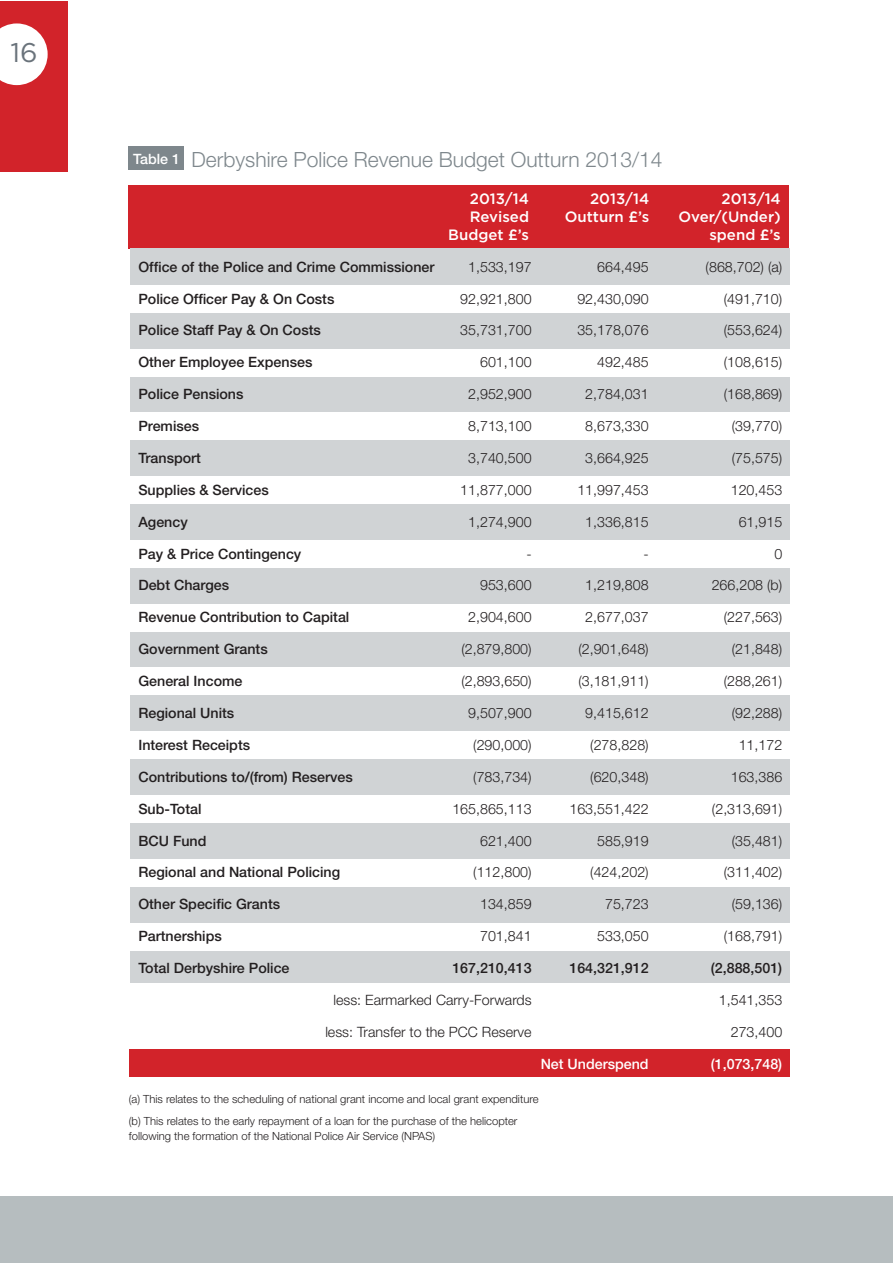
<style>
.page{position:relative;width:893px;height:1263px;background:#fff}
.page>*{position:absolute;margin:0;border:0;box-sizing:border-box;transform-origin:0 0}
.t1{font:27px "Gotham";color:#6a737b}
.t2{font:300 21px "Helvetica Neue LT";color:#7e878c}
.t3{font:500 15px/18px "Gotham";color:#fff;text-align:right}
.t4{font:300 14.25px "Helvetica Neue LT";color:#231f20}
.t5{font:500 14.25px "Helvetica Neue LT";color:#231f20}
.t6{font:500 14.25px "Helvetica Neue LT";color:#fff}
.t7{font:300 11.25px/22.8px "Helvetica Neue LT";color:#231f20}
</style>
<div class="page">
<hr style="left:892px;top:1197px;width:1px;height:66px;background:#b6bdbf">
<div style="left:0;top:1px;width:68px;height:170px;background:#d2232a"></div>
<svg style="left:0;top:23px;width:48px;height:62px"></svg>
<div style="left:0;top:1196px;width:892px;height:67px;background:#b6bdbf"></div>
<div style="left:128px;top:185px;width:661px;height:64px;background:#d2232a"></div>
<div style="left:130px;top:249px;width:659px;height:734px;background:#d0d3d5"></div>
<div style="left:129px;top:285px;width:660px;height:28px;background:#fff"></div>
<div style="left:129px;top:349px;width:660px;height:27px;background:#fff"></div>
<div style="left:129px;top:413px;width:660px;height:27px;background:#fff"></div>
<div style="left:129px;top:476px;width:660px;height:28px;background:#fff"></div>
<div style="left:129px;top:540px;width:660px;height:28px;background:#fff"></div>
<div style="left:129px;top:604px;width:660px;height:28px;background:#fff"></div>
<div style="left:129px;top:668px;width:660px;height:27px;background:#fff"></div>
<div style="left:129px;top:731px;width:660px;height:28px;background:#fff"></div>
<div style="left:129px;top:795px;width:660px;height:28px;background:#fff"></div>
<div style="left:129px;top:859px;width:660px;height:28px;background:#fff"></div>
<div style="left:129px;top:923px;width:660px;height:27px;background:#fff"></div>
<div style="left:129px;top:1049px;width:660px;height:28px;background:#d2232a"></div>
<div style="left:129px;top:147px;width:55px;height:23px;background:#7e878c"></div>
<h1 class="t1" style="left:10px;top:42px;width:29px">16</h1>
<p class="t6" style="left:133px;top:154px;width:48px">Table 1</p>
<h2 class="t2" style="left:191px;top:152px;width:472px">Derbyshire Police Revenue Budget Outturn 2013/14</h2>
<p class="t3" style="left:448px;top:191px;width:82px">2013/14<br>Revised<br>Budget £’s</p>
<p class="t3" style="left:564px;top:191px;width:86px">2013/14<br>Outturn £’s</p>
<p class="t3" style="left:678px;top:190px;width:104px">2013/14<br>Over/(Under) spend £’s</p>
<p class="t5" style="left:138px;top:261px;width:297px">Office of the Police and Crime Commissioner</p>
<p class="t4" style="left:468px;top:261px;width:65px">1,533,197</p>
<p class="t4" style="left:597px;top:261px;width:53px">664,495</p>
<p class="t4" style="left:705px;top:261px;width:78px">(868,702) (a)</p>
<p class="t5" style="left:138px;top:293px;width:197px">Police Officer Pay &amp; On Costs</p>
<p class="t4" style="left:460px;top:293px;width:73px">92,921,800</p>
<p class="t4" style="left:577px;top:293px;width:73px">92,430,090</p>
<p class="t4" style="left:723px;top:293px;width:60px">(491,710)</p>
<p class="t5" style="left:138px;top:325px;width:184px">Police Staff Pay &amp; On Costs</p>
<p class="t4" style="left:460px;top:325px;width:73px">35,731,700</p>
<p class="t4" style="left:577px;top:325px;width:73px">35,178,076</p>
<p class="t4" style="left:723px;top:325px;width:60px">(553,624)</p>
<p class="t5" style="left:138px;top:357px;width:175px">Other Employee Expenses</p>
<p class="t4" style="left:480px;top:357px;width:53px">601,100</p>
<p class="t4" style="left:597px;top:357px;width:53px">492,485</p>
<p class="t4" style="left:723px;top:357px;width:60px">(108,615)</p>
<p class="t5" style="left:138px;top:389px;width:107px">Police Pensions</p>
<p class="t4" style="left:468px;top:389px;width:65px">2,952,900</p>
<p class="t4" style="left:585px;top:389px;width:65px">2,784,031</p>
<p class="t4" style="left:723px;top:389px;width:60px">(168,869)</p>
<p class="t5" style="left:138px;top:421px;width:62px">Premises</p>
<p class="t4" style="left:468px;top:421px;width:65px">8,713,100</p>
<p class="t4" style="left:585px;top:421px;width:65px">8,673,330</p>
<p class="t4" style="left:731px;top:421px;width:52px">(39,770)</p>
<p class="t5" style="left:138px;top:453px;width:64px">Transport</p>
<p class="t4" style="left:468px;top:453px;width:65px">3,740,500</p>
<p class="t4" style="left:585px;top:453px;width:65px">3,664,925</p>
<p class="t4" style="left:731px;top:453px;width:52px">(75,575)</p>
<p class="t5" style="left:138px;top:485px;width:132px">Supplies &amp; Services</p>
<p class="t4" style="left:460px;top:485px;width:73px">11,877,000</p>
<p class="t4" style="left:577px;top:485px;width:73px">11,997,453</p>
<p class="t4" style="left:730px;top:485px;width:53px">120,453</p>
<p class="t5" style="left:138px;top:517px;width:51px">Agency</p>
<p class="t4" style="left:468px;top:517px;width:65px">1,274,900</p>
<p class="t4" style="left:585px;top:517px;width:65px">1,336,815</p>
<p class="t4" style="left:738px;top:517px;width:45px">61,915</p>
<p class="t5" style="left:138px;top:548px;width:164px">Pay &amp; Price Contingency</p>
<p class="t4" style="left:526px;top:548px;width:7px">-</p>
<p class="t4" style="left:643px;top:548px;width:7px">-</p>
<p class="t4" style="left:774px;top:548px;width:9px">0</p>
<p class="t5" style="left:138px;top:580px;width:92px">Debt Charges</p>
<p class="t4" style="left:480px;top:580px;width:53px">953,600</p>
<p class="t4" style="left:585px;top:580px;width:65px">1,219,808</p>
<p class="t4" style="left:711px;top:580px;width:72px">266,208 (b)</p>
<p class="t5" style="left:138px;top:612px;width:212px">Revenue Contribution to Capital</p>
<p class="t4" style="left:468px;top:612px;width:65px">2,904,600</p>
<p class="t4" style="left:585px;top:612px;width:65px">2,677,037</p>
<p class="t4" style="left:723px;top:612px;width:60px">(227,563)</p>
<p class="t5" style="left:138px;top:644px;width:131px">Government Grants</p>
<p class="t4" style="left:461px;top:644px;width:72px">(2,879,800)</p>
<p class="t4" style="left:578px;top:644px;width:72px">(2,901,648)</p>
<p class="t4" style="left:731px;top:644px;width:52px">(21,848)</p>
<p class="t5" style="left:138px;top:676px;width:106px">General Income</p>
<p class="t4" style="left:461px;top:676px;width:72px">(2,893,650)</p>
<p class="t4" style="left:578px;top:676px;width:72px">(3,181,911)</p>
<p class="t4" style="left:723px;top:676px;width:60px">(288,261)</p>
<p class="t5" style="left:138px;top:708px;width:97px">Regional Units</p>
<p class="t4" style="left:468px;top:708px;width:65px">9,507,900</p>
<p class="t4" style="left:585px;top:708px;width:65px">9,415,612</p>
<p class="t4" style="left:731px;top:708px;width:52px">(92,288)</p>
<p class="t5" style="left:138px;top:740px;width:113px">Interest Receipts</p>
<p class="t4" style="left:473px;top:740px;width:60px">(290,000)</p>
<p class="t4" style="left:590px;top:740px;width:60px">(278,828)</p>
<p class="t4" style="left:738px;top:740px;width:45px">11,172</p>
<p class="t5" style="left:138px;top:772px;width:216px">Contributions to/(from) Reserves</p>
<p class="t4" style="left:473px;top:772px;width:60px">(783,734)</p>
<p class="t4" style="left:590px;top:772px;width:60px">(620,348)</p>
<p class="t4" style="left:730px;top:772px;width:53px">163,386</p>
<p class="t5" style="left:138px;top:803px;width:65px">Sub-Total</p>
<p class="t4" style="left:452px;top:803px;width:81px">165,865,113</p>
<p class="t4" style="left:569px;top:803px;width:81px">163,551,422</p>
<p class="t4" style="left:712px;top:803px;width:72px">(2,313,691)</p>
<p class="t5" style="left:138px;top:835px;width:70px">BCU Fund</p>
<p class="t4" style="left:480px;top:835px;width:53px">621,400</p>
<p class="t4" style="left:597px;top:835px;width:53px">585,919</p>
<p class="t4" style="left:731px;top:835px;width:52px">(35,481)</p>
<p class="t5" style="left:138px;top:867px;width:203px">Regional and National Policing</p>
<p class="t4" style="left:473px;top:867px;width:60px">(112,800)</p>
<p class="t4" style="left:590px;top:867px;width:60px">(424,202)</p>
<p class="t4" style="left:723px;top:867px;width:60px">(311,402)</p>
<p class="t5" style="left:138px;top:899px;width:143px">Other Specific Grants</p>
<p class="t4" style="left:480px;top:899px;width:53px">134,859</p>
<p class="t4" style="left:605px;top:899px;width:45px">75,723</p>
<p class="t4" style="left:731px;top:899px;width:52px">(59,136)</p>
<p class="t5" style="left:138px;top:931px;width:85px">Partnerships</p>
<p class="t4" style="left:480px;top:931px;width:53px">701,841</p>
<p class="t4" style="left:597px;top:931px;width:53px">533,050</p>
<p class="t4" style="left:723px;top:931px;width:60px">(168,791)</p>
<p class="t5" style="left:138px;top:963px;width:153px">Total Derbyshire Police</p>
<p class="t5" style="left:452px;top:963px;width:81px">167,210,413</p>
<p class="t5" style="left:569px;top:963px;width:81px">164,321,912</p>
<p class="t5" style="left:711px;top:963px;width:73px">(2,888,501)</p>
<p class="t4" style="left:333px;top:995px;width:199px">less: Earmarked Carry-Forwards</p>
<p class="t4" style="left:718px;top:995px;width:65px">1,541,353</p>
<p class="t4" style="left:325px;top:1027px;width:208px">less: Transfer to the PCC Reserve</p>
<p class="t4" style="left:730px;top:1027px;width:53px">273,400</p>
<p class="t6" style="left:540px;top:1058px;width:109px">Net Underspend</p>
<p class="t6" style="left:711px;top:1058px;width:73px">(1,073,748)</p>
<p class="t7" style="left:129px;top:1088px;width:411px">(a) This relates to the scheduling of national grant income and local grant expenditure (b) This relates to the early repayment of a loan for the purchase of the helicopter</p>
<p class="t7" style="left:129px;top:1125px;width:308px">following the formation of the National Police Air Service (NPAS)</p>
</div>
